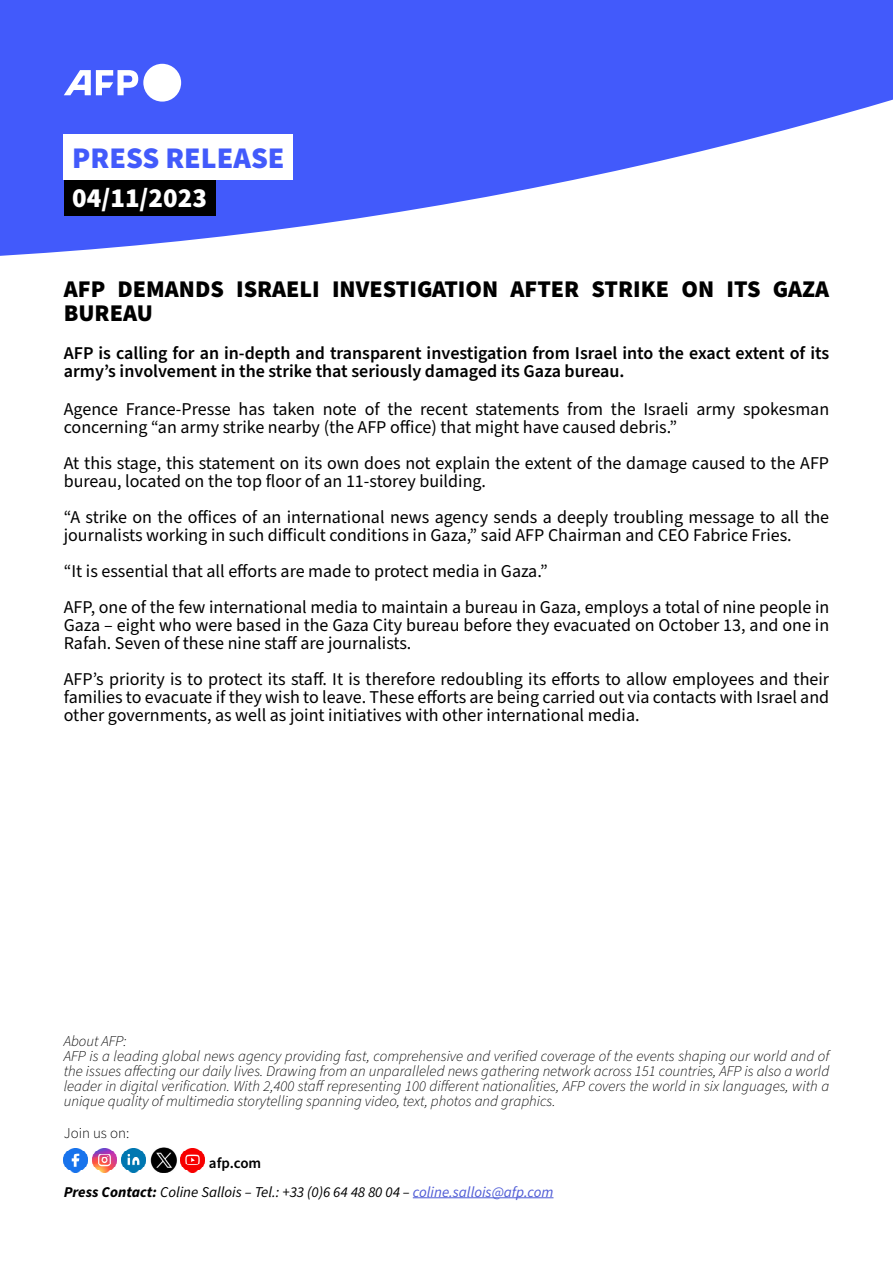
<style>
.page{position:relative;width:893px;height:1263px;background:#fff}
.page>*{position:absolute;margin:0;border:0;box-sizing:border-box;transform-origin:0 0}
.Communiqué{font:900 30px "Source Sans Pro";color:#425afb}
.Date{font:900 27px "Source Sans Pro";color:#fff}
.Titre{font:900 24px/24px "Source Sans Pro";color:#000}
.Corps{font:18px/18px "Source Sans Pro";color:#000}
.Chapeau{font:600 18px/18px "Source Sans Pro";color:#000}
.t1{font:italic 300 15px/15px "Source Sans Pro";color:#000;text-align:justify}
.Footer_Bis{font:italic 15px "Source Sans Pro";color:#000}
.Footer_Bis-2{font:300 15px "Source Sans Pro";color:#000}
.t2{font:600 15px "Source Sans Pro";color:#000}
.s1{font-weight:700}
.s2{color:#4f5cd6}
</style>
<div class="page">
<svg style="left:0;top:0;width:893px;height:256px;fill:#425afb"></svg>
<div style="left:64px;top:170px;width:151px;height:46px;background:#000"></div>
<div style="left:64px;top:134px;width:229px;height:46px;background:#fff"></div>
<svg style="left:64px;top:64px;width:117px;height:38px"></svg>
<img style="left:64px;top:1148px;width:24px;height:23px">
<img style="left:122px;top:1148px;width:24px;height:23px">
<img style="left:93px;top:1148px;width:24px;height:23px">
<svg style="left:71px;top:1171px;width:67px;height:1px"></svg>
<img style="left:150px;top:1148px;width:54px;height:24px">
<svg style="left:180px;top:1171px;width:24px;height:1px"></svg>
<hr style="left:413px;top:1197px;width:140px;height:1px;background:#4f5cd6">
<p class="Communiqué" style="left:72px;top:137px;width:214px">PRESS RELEASE</p>
<p class="Date" style="left:72px;top:179px;width:136px">04/11/2023</p>
<p class="Titre" style="left:64px;top:278px;width:767px">AFP DEMANDS ISRAELI INVESTIGATION AFTER STRIKE ON ITS GAZA<br>BUREAU</p>
<p class="Chapeau" style="left:64px;top:345px;width:767px">AFP is calling for an in-depth and transparent investigation from Israel into the exact extent of its army’s involvement in the strike that seriously damaged its Gaza bureau.</p>
<p class="Corps" style="left:64px;top:401px;width:767px">Agence France-Presse has taken note of the recent statements from the Israeli army spokesman concerning “an army strike nearby (the AFP office) that might have caused debris.”</p>
<p class="Corps" style="left:64px;top:455px;width:767px">At this stage, this statement on its own does not explain the extent of the damage caused to the AFP bureau, located on the top floor of an 11-storey building.</p>
<p class="Corps" style="left:64px;top:509px;width:767px">“A strike on the offices of an international news agency sends a deeply troubling message to all the journalists working in such difficult conditions in Gaza,” said AFP Chairman and CEO Fabrice Fries.</p>
<p class="Corps" style="left:64px;top:563px;width:485px">“It is essential that all efforts are made to protect media in Gaza.”</p>
<p class="Corps" style="left:64px;top:599px;width:767px;text-align:justify">AFP, one of the few international media to maintain a bureau in Gaza, employs a total of nine people in Gaza – eight who were based in the Gaza City bureau before they evacuated on October 13, and one in Rafah. Seven of these nine staff are journalists.</p>
<p class="Corps" style="left:64px;top:671px;width:767px;text-align:justify">AFP’s priority is to protect its staff. It is therefore redoubling its efforts to allow employees and their families to evacuate if they wish to leave. These efforts are being carried out via contacts with Israel and other governments, as well as joint initiatives with other international media.</p>
<p class="t1" style="left:64px;top:1034px;width:64px">About AFP:</p>
<p class="t1" style="left:64px;top:1049px;width:767px">AFP is a leading global news agency providing fast, comprehensive and verified coverage of the events shaping our world and of the issues affecting our daily lives. Drawing from an unparalleled news gathering network across 151 countries, AFP is also a world leader in digital verification. With 2,400 staff representing 100 different nationalities, AFP covers the world in six languages, with a unique quality of multimedia storytelling spanning video, text, photos and graphics.</p>
<p class="Footer_Bis-2" style="left:64px;top:1123px;width:67px">Join us on:</p>
<p class="t2" style="left:209px;top:1153px;width:54px">afp.com</p>
<p class="Footer_Bis" style="left:64px;top:1182px;width:491px"><span class="s1">Press Contact:</span> Coline Sallois – Tel.: +33 (0)6 64 48 80 04 – <span class="s2">coline.sallois@afp.com</span></p>
</div>
